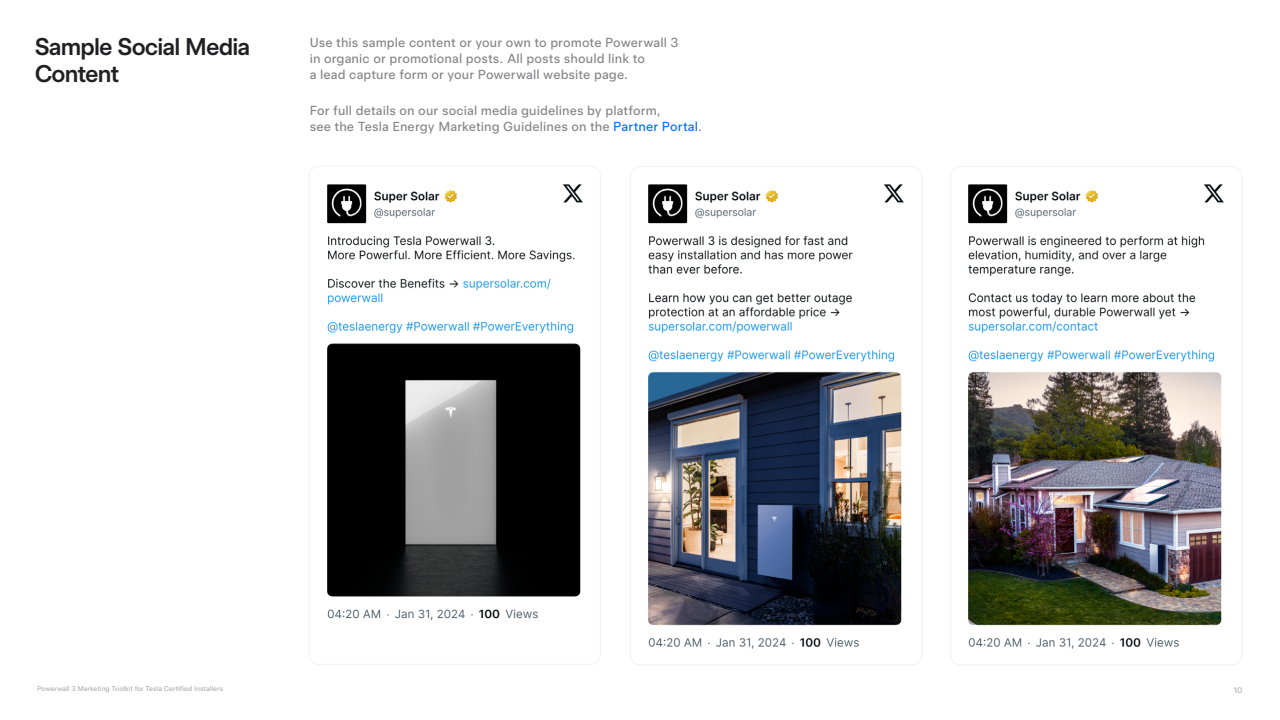
<style>
.page{position:relative;width:1280px;height:720px;background:#fff}
.page>*{position:absolute;margin:0;border:0;box-sizing:border-box;transform-origin:0 0}
.t1{font:500 24px/27px "Universal Sans Display";letter-spacing:-.005em;color:#202024}
.t2{font:13px/16px "Universal Sans Text";letter-spacing:.01em;color:#848488}
.t3{font:8px "Universal Sans Text";color:#acacb0}
.t4{font:7px "Universal Sans Text";letter-spacing:-.005em;color:#acacb0}
.s1{color:#006cff}
</style>
<div class="page">
<img style="left:310px;top:168px;width:289px;height:495px">
<div style="left:308px;top:166px;width:293px;height:499px;border:1px solid #f2f2f2;border-radius:10px"></div>
<img style="left:632px;top:168px;width:288px;height:496px">
<div style="left:630px;top:166px;width:292px;height:499px;border:1px solid #f2f2f2;border-radius:10px"></div>
<img style="left:952px;top:168px;width:289px;height:495px">
<div style="left:950px;top:166px;width:293px;height:499px;border:1px solid #f2f2f2;border-radius:10px"></div>
<h1 class="t1" style="left:35px;top:33px;width:216px">Sample Social Media<br>Content</h1>
<p class="t2" style="left:310px;top:35px;width:370px">Use this sample content or your own to promote Powerwall 3 in organic or promotional posts. All posts should link to<br>a lead capture form or your Powerwall website page.</p>
<p class="t2" style="left:310px;top:103px;width:394px">For full details on our social media guidelines by platform,<br>see the Tesla Energy Marketing Guidelines on the <span class="s1">Partner Portal</span>.</p>
<p class="t4" style="left:37px;top:684px;width:188px">Powerwall 3 Marketing Toolkit for Tesla Certified Installers</p>
<p class="t3" style="left:1234px;top:685px;width:10px">10</p>
</div>
